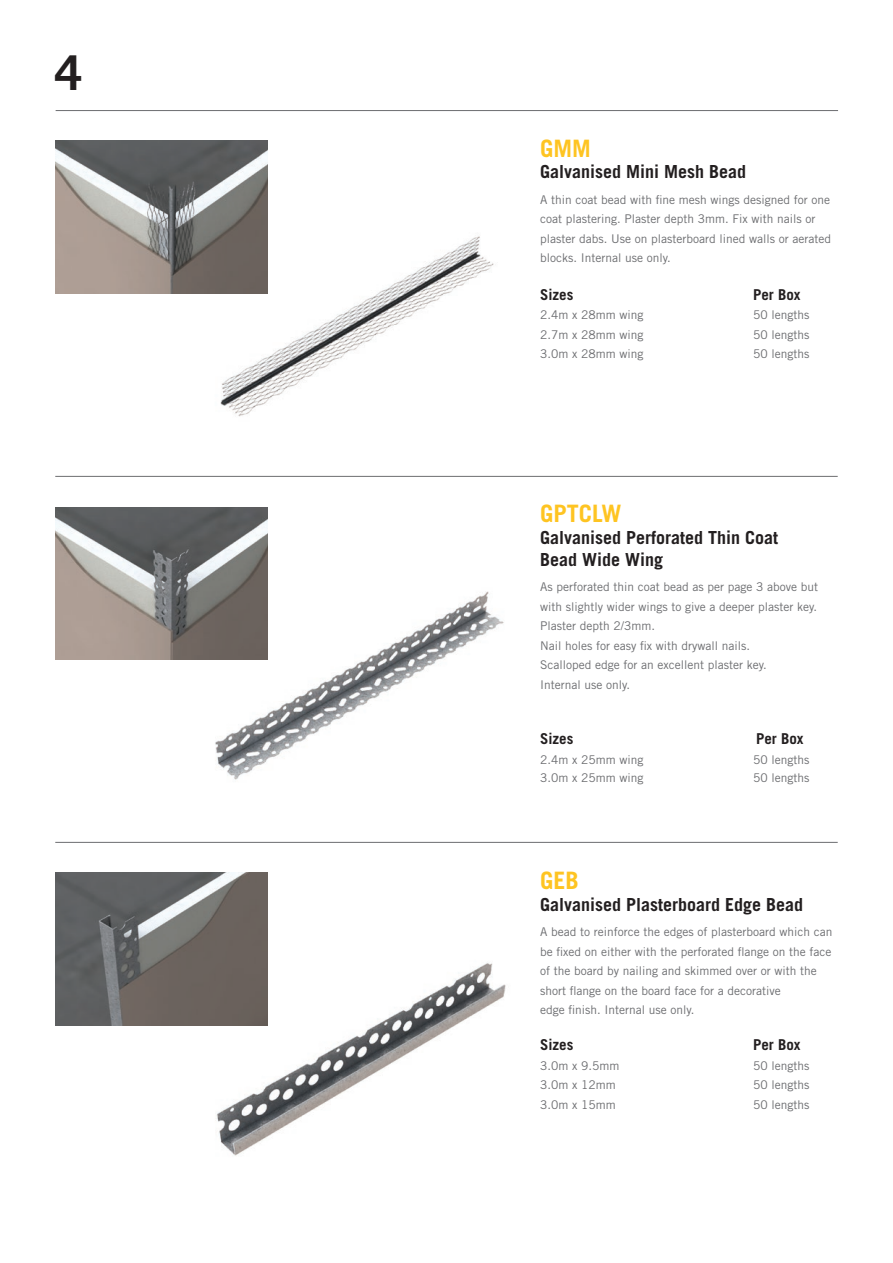
<style>
.page{position:relative;width:893px;height:1263px;background:#fff}
.page>*{position:absolute;margin:0;border:0;box-sizing:border-box;transform-origin:0 0}
.t1{font:700 48px "Trade Gothic LT Std";color:#231f20}
.t2{font:700 24px "Trade Gothic LT Std";color:#fec422}
.t3{font:700 18px/21.6px "Trade Gothic LT Std";color:#231f20}
.t4{font:700 15px "Trade Gothic LT Std";color:#231f20}
.t5{font:12px/19.5px "Trade Gothic LT Std";color:#6c6d70}
</style>
<div class="page">
<img style="left:215px;top:591px;width:289px;height:189px">
<img style="left:195px;top:236px;width:299px;height:181px">
<img style="left:195px;top:963px;width:311px;height:193px">
<hr style="left:55px;top:476px;width:783px;height:1px;background:#6c6d70">
<hr style="left:55px;top:842px;width:783px;height:1px;background:#6c6d70">
<img style="left:55px;top:140px;width:213px;height:153px">
<img style="left:55px;top:507px;width:213px;height:153px">
<img style="left:55px;top:873px;width:213px;height:152px">
<hr style="left:56px;top:110px;width:782px;height:1px;background:#6c6d70">
<h1 class="t1" style="left:55px;top:43px;width:28px">4</h1>
<p class="t2" style="left:540px;top:133px;width:52px">GMM</p>
<p class="t3" style="left:540px;top:161px;width:208px">Galvanised Mini Mesh Bead</p>
<p class="t5" style="left:540px;top:190px;width:292px">A thin coat bead with fine mesh wings designed for one coat plastering. Plaster depth 3mm. Fix with nails or plaster dabs. Use on plasterboard lined walls or aerated blocks. Internal use only.</p>
<p class="t4" style="left:540px;top:285px;width:35px">Sizes</p>
<p class="t4" style="left:753px;top:285px;width:49px">Per Box</p>
<p class="t5" style="left:540px;top:305px;width:105px">2.4m x 28mm wing</p>
<p class="t5" style="left:753px;top:305px;width:58px">50 lengths</p>
<p class="t5" style="left:540px;top:325px;width:105px">2.7m x 28mm wing</p>
<p class="t5" style="left:753px;top:325px;width:58px">50 lengths</p>
<p class="t5" style="left:540px;top:344px;width:105px">3.0m x 28mm wing</p>
<p class="t5" style="left:753px;top:344px;width:58px">50 lengths</p>
<p class="t2" style="left:540px;top:499px;width:83px">GPTCLW</p>
<p class="t3" style="left:540px;top:526px;width:240px">Galvanised Perforated Thin Coat<br>Bead Wide Wing</p>
<p class="t5" style="left:540px;top:577px;width:279px">As perforated thin coat bead as per page 3 above but with slightly wider wings to give a deeper plaster key.</p>
<p class="t5" style="left:540px;top:616px;width:116px">Plaster depth 2/3mm.</p>
<p class="t5" style="left:540px;top:635px;width:228px">Nail holes for easy fix with drywall nails.<br>Scalloped edge for an excellent plaster key.</p>
<p class="t5" style="left:540px;top:674px;width:92px">Internal use only.</p>
<p class="t4" style="left:540px;top:729px;width:35px">Sizes</p>
<p class="t4" style="left:756px;top:729px;width:49px">Per Box</p>
<p class="t5" style="left:540px;top:749px;width:105px">2.4m x 25mm wing</p>
<p class="t5" style="left:753px;top:749px;width:58px">50 lengths</p>
<p class="t5" style="left:540px;top:767px;width:105px">3.0m x 25mm wing</p>
<p class="t5" style="left:753px;top:767px;width:58px">50 lengths</p>
<p class="t2" style="left:540px;top:866px;width:40px">GEB</p>
<p class="t3" style="left:540px;top:893px;width:265px">Galvanised Plasterboard Edge Bead</p>
<p class="t5" style="left:540px;top:922px;width:294px">A bead to reinforce the edges of plasterboard which can be fixed on either with the perforated flange on the face of the board by nailing and skimmed over or with the short flange on the board face for a decorative<br>edge finish. Internal use only.</p>
<p class="t4" style="left:540px;top:1035px;width:35px">Sizes</p>
<p class="t4" style="left:753px;top:1035px;width:49px">Per Box</p>
<p class="t5" style="left:540px;top:1055px;width:81px">3.0m x 9.5mm</p>
<p class="t5" style="left:753px;top:1055px;width:58px">50 lengths</p>
<p class="t5" style="left:540px;top:1075px;width:77px">3.0m x 12mm</p>
<p class="t5" style="left:753px;top:1075px;width:58px">50 lengths</p>
<p class="t5" style="left:540px;top:1094px;width:77px">3.0m x 15mm</p>
<p class="t5" style="left:753px;top:1094px;width:58px">50 lengths</p>
</div>
